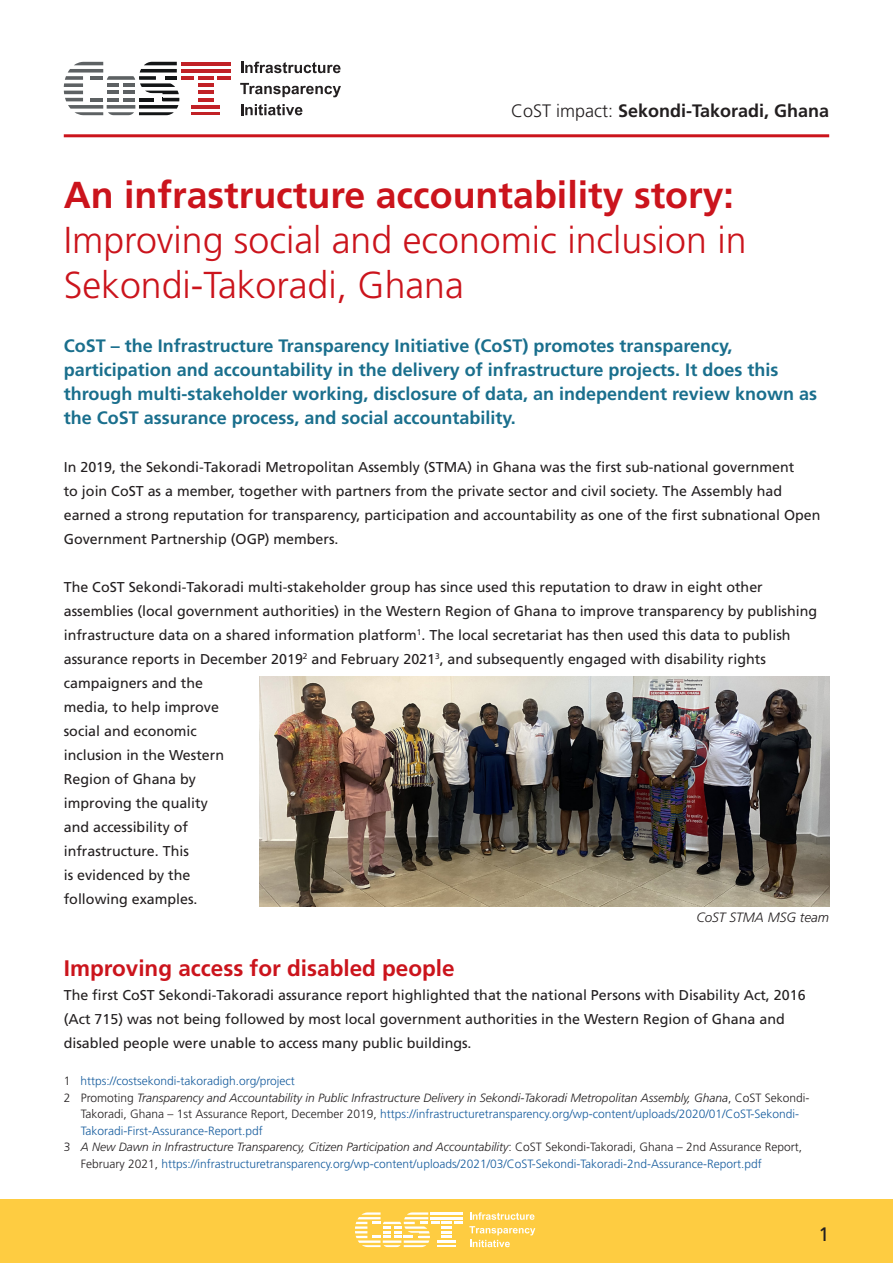
<style>
.page{position:relative;width:893px;height:1263px;background:#fff}
.page>*{position:absolute;margin:0;border:0;box-sizing:border-box;transform-origin:0 0}
.Main_Heading{font:300 37.5px/45px "Frutiger";color:#cb141c}
.Sub_Heading{font:700 22.5px "Frutiger";color:#cb141c}
.t1{font:19.5px "Frutiger";color:#231f20}
.Stand_First{font:700 18px/24px "Frutiger";color:#1a6f8d}
.Guidance_Note__2nd{font:700 18px "Frutiger";color:#231f20}
.Body_Text{font:14.25px/24px "Frutiger";color:#231f20}
.t2{font:italic 300 13.5px "Frutiger";color:#231f20}
.Foot_Notes{font:300 12px/16.5px "Frutiger";color:#175d9e}
.s1{font-weight:300}
.s2{font-weight:700}
.s3{color:#231f20}
.s4{font-style:italic;color:#231f20}
</style>
<div class="page">
<div style="left:0;top:1199px;width:893px;height:64px;background:#fecc41"></div>
<svg style="left:355px;top:1212px;width:108px;height:35px"></svg>
<svg style="left:470px;top:1212px;width:65px;height:8px"></svg>
<svg style="left:469px;top:1226px;width:66px;height:21px"></svg>
<hr style="left:64px;top:134px;width:765px;height:3px;background:#cb141c">
<hr style="left:191px;top:112px;width:29px;height:3px;background:#c12126">
<hr style="left:198px;top:76px;width:15px;height:4px;background:#c12126">
<hr style="left:181px;top:62px;width:49px;height:3px;background:#c12126">
<hr style="left:181px;top:69px;width:49px;height:4px;background:#c12126">
<hr style="left:191px;top:105px;width:29px;height:4px;background:#c12126">
<hr style="left:198px;top:83px;width:15px;height:4px;background:#c12126">
<hr style="left:198px;top:98px;width:15px;height:3px;background:#c12126">
<hr style="left:198px;top:91px;width:15px;height:3px;background:#c12126">
<hr style="left:217px;top:76px;width:13px;height:4px;background:#c12126">
<hr style="left:181px;top:76px;width:13px;height:4px;background:#c12126">
<svg style="left:64px;top:62px;width:115px;height:53px"></svg>
<svg style="left:241px;top:62px;width:100px;height:11px"></svg>
<svg style="left:240px;top:83px;width:101px;height:14px"></svg>
<svg style="left:241px;top:104px;width:61px;height:11px"></svg>
<img style="left:259px;top:677px;width:570px;height:229px">
<p class="Guidance_Note__2nd" style="left:511px;top:101px;width:320px"><span class="s1">CoST impact:</span> Sekondi-Takoradi, Ghana</p>
<p class="Main_Heading" style="left:64px;top:172px;width:684px"><span class="s2">An infrastructure accountability story:<br></span>Improving social and economic inclusion in<br>Sekondi-Takoradi, Ghana</p>
<p class="Stand_First" style="left:64px;top:333px;width:755px">CoST – the Infrastructure Transparency Initiative (CoST) promotes transparency, participation and accountability in the delivery of infrastructure projects. It does this through multi-stakeholder working, disclosure of data, an independent review known as the CoST assurance process, and social accountability.</p>
<p class="Body_Text" style="left:64px;top:455px;width:758px">In 2019, the Sekondi-Takoradi Metropolitan Assembly (STMA) in Ghana was the first sub-national government<br>to join CoST as a member, together with partners from the private sector and civil society. The Assembly had earned a strong reputation for transparency, participation and accountability as one of the first subnational Open Government Partnership (OGP) members.</p>
<p class="Body_Text" style="left:64px;top:575px;width:755px">The CoST Sekondi-Takoradi multi-stakeholder group has since used this reputation to draw in eight other assemblies (local government authorities) in the Western Region of Ghana to improve transparency by publishing infrastructure data on a shared information platform<sup>1</sup>. The local secretariat has then used this data to publish assurance reports in December 2019<sup>2</sup> and February 2021<sup>3</sup>, and subsequently engaged with disability rights campaigners and the<br>media, to help improve<br>social and economic<br>inclusion in the Western<br>Region of Ghana by<br>improving the quality<br>and accessibility of<br>infrastructure. This<br>is evidenced by the<br>following examples.</p>
<p class="t2" style="left:696px;top:910px;width:134px">CoST STMA MSG team</p>
<p class="Sub_Heading" style="left:64px;top:955px;width:392px">Improving access for disabled people</p>
<p class="Body_Text" style="left:64px;top:983px;width:743px">The first CoST Sekondi-Takoradi assurance report highlighted that the national Persons with Disability Act, 2016 (Act 715) was not being followed by most local government authorities in the Western Region of Ghana and disabled people were unable to access many public buildings.</p>
<p class="Foot_Notes" style="left:64px;top:1073px;width:233px"><span class="s3">1</span> https://costsekondi-takoradigh.org/project</p>
<p class="Foot_Notes" style="left:81px;top:1089px;width:730px;text-indent:-17px"><span class="s3">2 Promoting</span> <span class="s4">Transparency and Accountability in Public Infrastructure Delivery in Sekondi-Takoradi Metropolitan Assembly, Ghana</span><span class="s3">, CoST Sekondi-<br>Takoradi, Ghana – 1st Assurance Report, December 2019,</span> https://infrastructuretransparency.org/wp-content/uploads/2020/01/CoST-Sekondi-<br>Takoradi-First-Assurance-Report.pdf</p>
<p class="Foot_Notes" style="left:81px;top:1139px;width:723px;text-indent:-17px"><span class="s3">3</span> <span class="s4">A New Dawn in Infrastructure Transparency, Citizen Participation and Accountability</span><span class="s3">: CoST Sekondi-Takoradi, Ghana – 2nd Assurance Report,<br>February 2021,</span> https://infrastructuretransparency.org/wp-content/uploads/2021/03/CoST-Sekondi-Takoradi-2nd-Assurance-Report.pdf</p>
<p class="t1" style="left:818px;top:1223px;width:12px">1</p>
</div>
